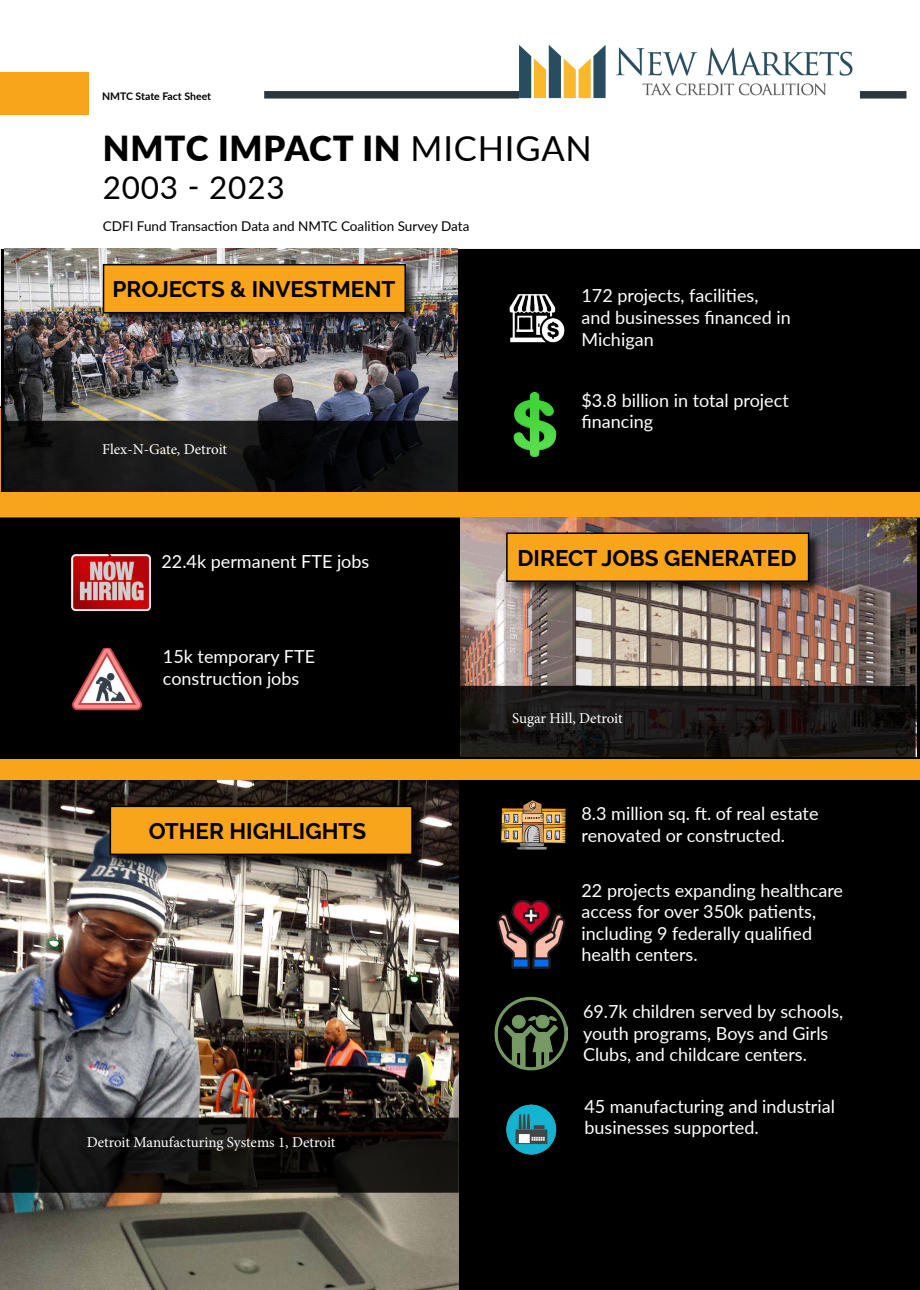
<style>
.page{position:relative;width:920px;height:1290px;background:#fff}
.page>*{position:absolute;margin:0;border:0;box-sizing:border-box;transform-origin:0 0}
.Heading_1{font:900 34.5px "Lato";letter-spacing:.025em;color:#000}
.Heading_1-2{font:31.5px "Lato";letter-spacing:.025em;color:#000}
.t1{font:700 22.5px "Raleway";color:#000}
.t2{font:18px/21.6px "Lato";color:#fff}
.t3{font:15px "Minion Pro";color:#fff}
.Heading_1-3{font:13.5px "Lato";color:#000}
.t4{font:700 10.5px "Lato";color:#000}
.s1{font-weight:400}
</style>
<div class="page">
<div style="left:264px;top:91px;width:642px;height:8px;background:#2c3840"></div>
<div style="left:1px;top:72px;width:88px;height:43px;background:#f9a51b"></div>
<img style="left:520px;top:45px;width:340px;height:54px">
<div style="left:0;top:406px;width:920px;height:374px;background:#f9a51b"></div>
<div style="left:459px;top:780px;width:461px;height:510px;background:#000"></div>
<img style="left:0;top:780px;width:459px;height:510px">
<div style="left:0;top:517px;width:920px;height:242px;background:#000"></div>
<div style="left:2px;top:250px;width:918px;height:241px;background:#000"></div>
<img style="left:460px;top:517px;width:456px;height:240px">
<img style="left:5px;top:249px;width:453px;height:172px">
<div style="left:506px;top:532px;width:316px;height:63px;background:#000;opacity:.75"></div>
<div style="left:507px;top:533px;width:302px;height:48px;background:#f9a51b"></div>
<div style="left:506px;top:532px;width:303px;height:50px;border:2px solid #000"></div>
<div style="left:110px;top:806px;width:315px;height:62px;background:#000;opacity:.75"></div>
<div style="left:110px;top:806px;width:302px;height:48px;background:#f9a51b"></div>
<div style="left:110px;top:806px;width:303px;height:49px;border:2px solid #000"></div>
<div style="left:103px;top:264px;width:316px;height:62px;background:#000;opacity:.75"></div>
<div style="left:104px;top:265px;width:301px;height:48px;background:#f9a51b"></div>
<div style="left:103px;top:264px;width:303px;height:49px;border:2px solid #000"></div>
<img style="left:513px;top:393px;width:44px;height:63px">
<img style="left:71px;top:649px;width:73px;height:67px">
<img style="left:60px;top:555px;width:98px;height:57px">
<img style="left:509px;top:294px;width:56px;height:49px">
<svg style="left:499px;top:800px;width:68px;height:50px;background:#886d48"></svg>
<img style="left:494px;top:897px;width:74px;height:73px">
<img style="left:494px;top:997px;width:74px;height:74px">
<img style="left:494px;top:1098px;width:76px;height:64px">
<svg style="left:7px;top:424px;width:449px;height:65px;fill:#151515"></svg>
<div style="left:4px;top:421px;width:455px;height:71px;border:2px solid #000"></div>
<svg style="left:463px;top:689px;width:449px;height:67px;background:#191715"></svg>
<div style="left:460px;top:686px;width:455px;height:73px;border:2px solid #000"></div>
<svg style="left:0;top:1118px;width:459px;height:75px;background:#12110f"></svg>
<p class="t4" style="left:102px;top:88px;width:111px">NMTC State Fact Sheet</p>
<p class="Heading_1" style="left:103px;top:123px;width:491px">NMTC IMPACT IN <span class="s1">MICHIGAN</span></p>
<p class="Heading_1-2" style="left:103px;top:165px;width:183px">2003 - 2023</p>
<p class="Heading_1-3" style="left:103px;top:217px;width:368px">CDFI Fund Transaction Data and NMTC Coalition Survey Data</p>
<p class="t1" style="left:112px;top:276px;width:284px">PROJECTS &amp; INVESTMENT</p>
<p class="t3" style="left:102px;top:439px;width:127px">Flex-N-Gate, Detroit</p>
<p class="t2" style="left:581px;top:284px;width:211px">172 projects, facilities, and businesses financed in<br>Michigan</p>
<p class="t2" style="left:581px;top:389px;width:209px">$3.8 billion in total project financing</p>
<p class="t2" style="left:161px;top:550px;width:209px">22.4k permanent FTE jobs</p>
<p class="t1" style="left:517px;top:545px;width:280px">DIRECT JOBS GENERATED</p>
<p class="t2" style="left:163px;top:645px;width:154px">15k temporary FTE construction jobs</p>
<p class="t1" style="left:149px;top:818px;width:219px">OTHER HIGHLIGHTS</p>
<p class="t3" style="left:87px;top:1132px;width:250px">Detroit Manufacturing Systems 1, Detroit</p>
<p class="t3" style="left:512px;top:708px;width:112px">Sugar Hill, Detroit</p>
<p class="t2" style="left:581px;top:802px;width:239px">8.3 million sq. ft. of real estate renovated or constructed.</p>
<p class="t2" style="left:581px;top:878px;width:263px">22 projects expanding healthcare access for over 350k patients, including 9 federally qualified health centers.</p>
<p class="t2" style="left:583px;top:1000px;width:262px">69.7k children served by schools, youth programs, Boys and Girls<br>Clubs, and childcare centers.</p>
<p class="t2" style="left:584px;top:1094px;width:252px">45 manufacturing and industrial businesses supported.</p>
</div>
